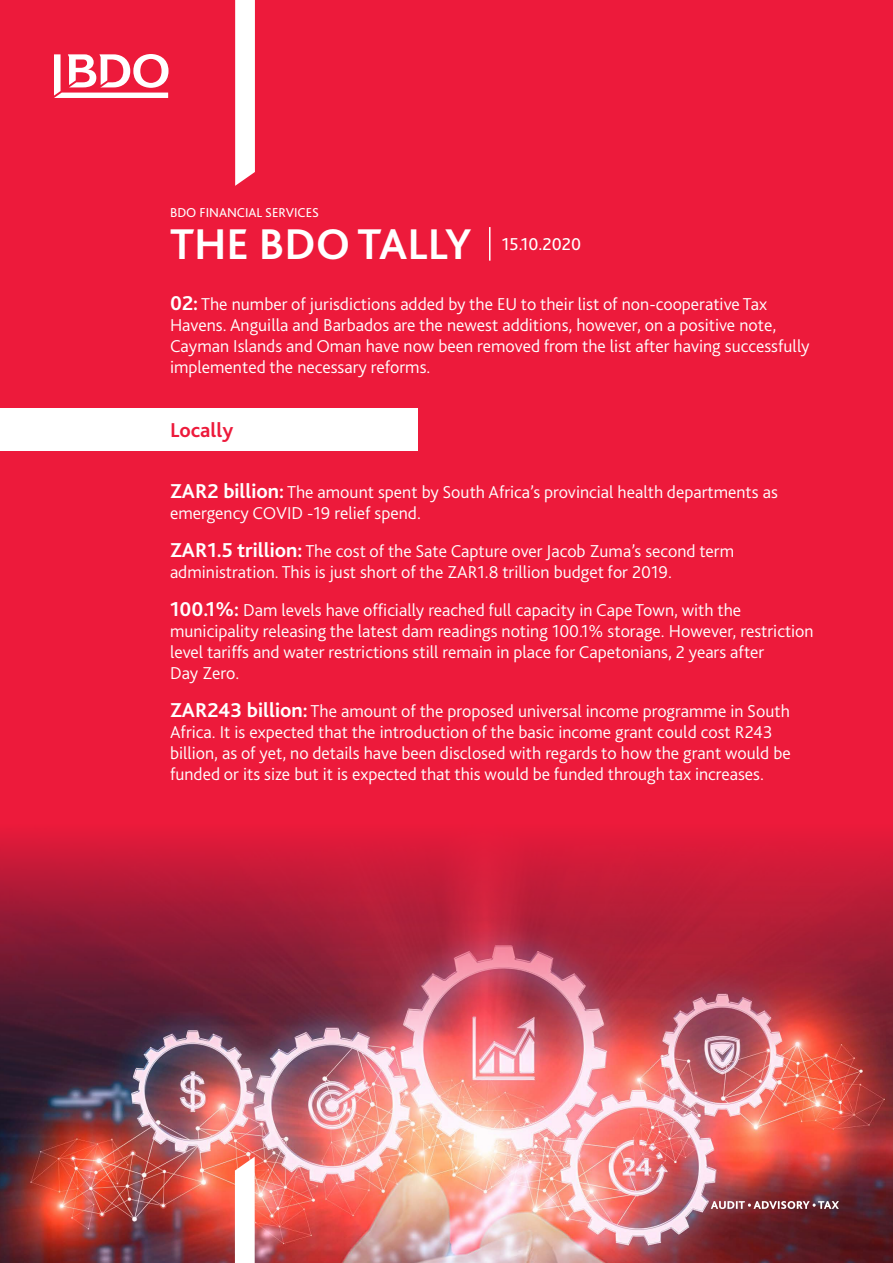
<style>
.page{position:relative;width:893px;height:1263px;background:#fff}
.page>*{position:absolute;margin:0;border:0;box-sizing:border-box;transform-origin:0 0}
.t1{font:700 45px "Bliss 2";color:#fff}
.t2{font:700 21px "Bliss 2";color:#ed1a3b}
.t3{font:300 18px/21px "Bliss 2";color:#fff}
.t4{font:18px "Bliss 2";color:#fff}
.t5{font:13.5px "Bliss 2";color:#fff}
.s1{font-weight:700;font-size:21px}
</style>
<div class="page">
<img style="left:0;top:0;width:893px;height:1262px">
<div style="left:0;top:408px;width:418px;height:43px;background:#fff"></div>
<svg style="left:235px;top:0;width:20px;height:186px"></svg>
<svg style="left:235px;top:1157px;width:20px;height:106px"></svg>
<svg style="left:54px;top:54px;width:115px;height:44px"></svg>
<svg style="left:711px;top:1201px;width:128px;height:8px"></svg>
<hr style="left:489px;top:227px;width:1px;height:34px;background:#fff">
<p class="t5" style="left:170px;top:204px;width:150px">BDO FINANCIAL SERVICES</p>
<h1 class="t1" style="left:170px;top:217px;width:303px">THE BDO TALLY</h1>
<p class="t3" style="left:170px;top:293px;width:641px"><span class="s1">02:</span> The number of jurisdictions added by the EU to their list of non-cooperative Tax Havens. Anguilla and Barbados are the newest additions, however, on a positive note, Cayman Islands and Oman have now been removed from the list after having successfully implemented the necessary reforms.</p>
<p class="t4" style="left:502px;top:233px;width:81px">15.10.2020</p>
<p class="t2" style="left:170px;top:417px;width:65px">Locally</p>
<p class="t3" style="left:170px;top:481px;width:609px"><span class="s1">ZAR2 billion:</span> The amount spent by South Africa’s provincial health departments as emergency COVID -19 relief spend.</p>
<p class="t3" style="left:170px;top:540px;width:566px"><span class="s1">ZAR1.5 trillion:</span> The cost of the Sate Capture over Jacob Zuma’s second term administration. This is just short of the ZAR1.8 trillion budget for 2019.</p>
<p class="t3" style="left:170px;top:599px;width:645px"><span class="s1">100.1%:</span> Dam levels have officially reached full capacity in Cape Town, with the municipality releasing the latest dam readings noting 100.1% storage. However, restriction level tariffs and water restrictions still remain in place for Capetonians, 2 years after<br>Day Zero.</p>
<p class="t3" style="left:170px;top:700px;width:622px"><span class="s1">ZAR243 billion:</span> The amount of the proposed universal income programme in South Africa. It is expected that the introduction of the basic income grant could cost R243 billion, as of yet, no details have been disclosed with regards to how the grant would be funded or its size but it is expected that this would be funded through tax increases.</p>
</div>
